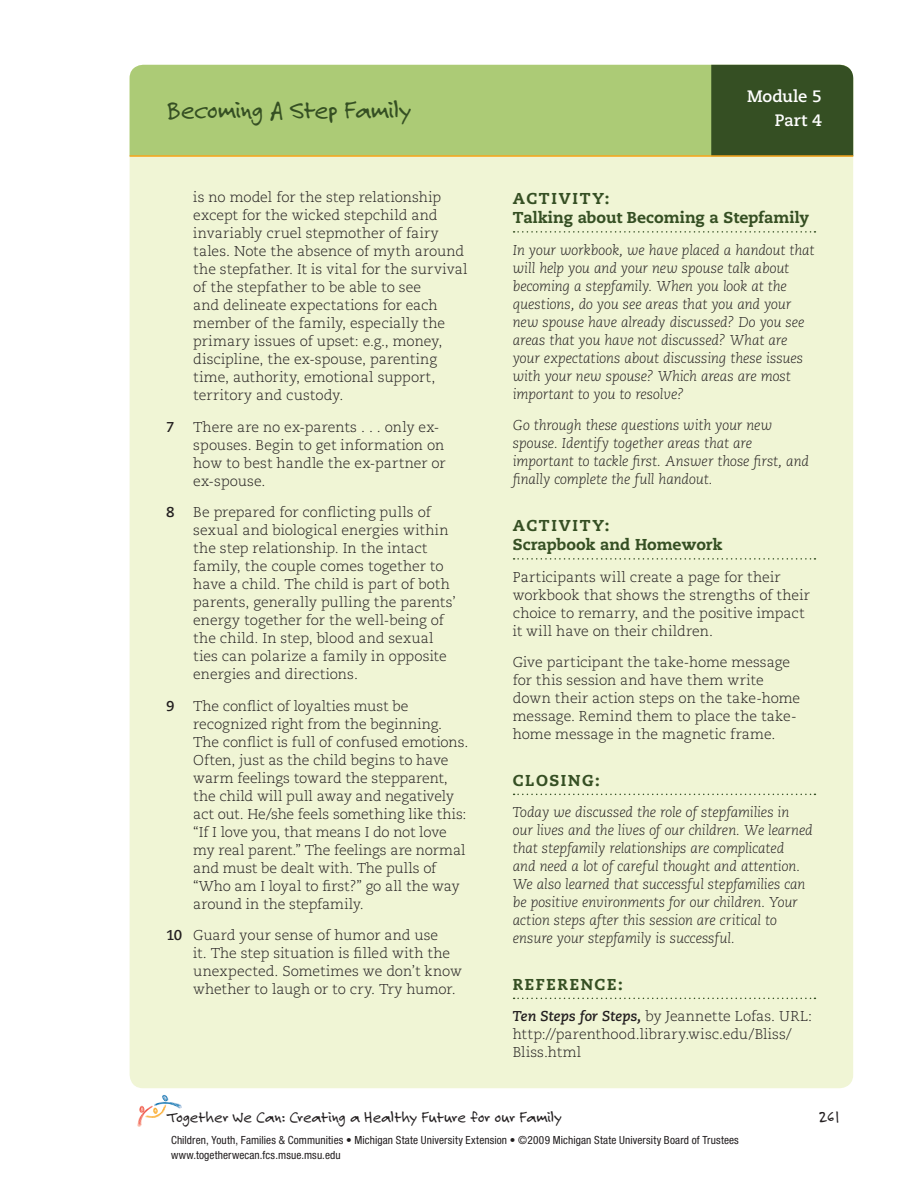
<style>
.page{position:relative;width:918px;height:1188px;background:#fff}
.page>*{position:absolute;margin:0;border:0;box-sizing:border-box;transform-origin:0 0}
.t1{font:27px "Felt Tip Roman";letter-spacing:-.02em;color:#354f23}
.t2{font:16.5px "Felt Tip Roman";letter-spacing:-.005em;color:#231f20}
.t3{font:700 16.5px "Caecilia LT Std";letter-spacing:-.005em;color:#fff}
.Lesson_Titles{font:800 15.75px/19.5px "Caecilia LT Std";letter-spacing:.11em;color:#354f23}
.Body_Copy{font:300 14.25px/18px "Caecilia LT Std";color:#231f20}
.Scripted{font:italic 300 14.25px/18px "Caecilia LT Std";letter-spacing:-.01em;color:#231f20}
.Body_Copy-2{font:700 14.25px "Caecilia LT Std";color:#231f20}
.Handout_Body_Copy{font:condensed 11.25px "Helvetica Neue LT Std";letter-spacing:.01em;color:#231f20}
.s1{font-weight:700}
.s2{font-weight:700;font-style:italic}
</style>
<div class="page">
<div style="left:130px;top:65px;width:723px;height:1023px;background:#f0f5d5;border-radius:14px"></div>
<svg style="left:137px;top:1095px;width:45px;height:32px"></svg>
<div style="left:130px;top:65px;width:581px;height:90px;background:#accb76"></div>
<div style="left:711px;top:65px;width:142px;height:90px;background:#354f23"></div>
<hr style="left:130px;top:155px;width:723px;height:2px;background:#f9a51b">
<svg style="left:514px;top:231px;width:301px;height:2px"></svg>
<svg style="left:514px;top:558px;width:301px;height:2px"></svg>
<svg style="left:514px;top:794px;width:301px;height:1px"></svg>
<svg style="left:514px;top:998px;width:301px;height:1px"></svg>
<p class="t1" style="left:166px;top:94px;width:247px">Becoming A Step Family</p>
<p class="Body_Copy" style="left:193px;top:189px;width:276px">is no model for the step relationship except for the wicked stepchild and invariably cruel stepmother of fairy tales. Note the absence of myth around the stepfather. It is vital for the survival of the stepfather to be able to see<br>and delineate expectations for each member of the family, especially the primary issues of upset: e.g., money, discipline, the ex-spouse, parenting time, authority, emotional support, territory and custody.</p>
<p class="Body_Copy-2" style="left:166px;top:418px;width:10px">7</p>
<p class="Body_Copy" style="left:193px;top:418px;width:254px">There are no ex-parents . . . only ex&shy;spouses. Begin to get information on how to best handle the ex-partner or ex-spouse.</p>
<p class="Body_Copy-2" style="left:166px;top:504px;width:10px">8</p>
<p class="Body_Copy" style="left:193px;top:504px;width:264px">Be prepared for conflicting pulls of sexual and biological energies within the step relationship. In the intact family, the couple comes together to have a child. The child is part of both parents, generally pulling the parents’ energy together for the well-being of the child. In step, blood and sexual ties can polarize a family in opposite energies and directions.</p>
<p class="Body_Copy-2" style="left:166px;top:697px;width:10px">9</p>
<p class="Body_Copy" style="left:193px;top:697px;width:277px">The conflict of loyalties must be recognized right from the beginning.<br>The conflict is full of confused emotions.<br>Often, just as the child begins to have warm feelings toward the stepparent, the child will pull away and negatively act out. He/she feels something like this: “If I love you, that means I do not love my real parent.” The feelings are normal and must be dealt with. The pulls of “Who am I loyal to first?” go all the way around in the stepfamily.</p>
<p class="Body_Copy" style="left:193px;top:927px;width:270px;text-indent:-27px"><span class="s1">10</span> Guard your sense of humor and use<br>it. The step situation is filled with the unexpected. Sometimes we don’t know whether to laugh or to cry. Try humor.</p>
<p class="t3" style="left:747px;top:87px;width:77px">Module 5</p>
<p class="t3" style="left:775px;top:111px;width:49px">Part 4</p>
<p class="Lesson_Titles" style="left:513px;top:188px;width:298px">Activity:<br>Talking about Becoming a Stepfamily</p>
<p class="Scripted" style="left:513px;top:241px;width:303px">In your workbook, we have placed a handout that will help you and your new spouse talk about becoming a stepfamily. When you look at the questions, do you see areas that you and your new spouse have already discussed? Do you see areas that you have not discussed? What are your expectations about discussing these issues with your new spouse? Which areas are most important to you to resolve?</p>
<p class="Scripted" style="left:513px;top:416px;width:298px">Go through these questions with your new spouse. Identify together areas that are important to tackle first. Answer those first, and finally complete the full handout.</p>
<p class="Lesson_Titles" style="left:513px;top:515px;width:211px">Activity:<br>Scrapbook and Homework</p>
<p class="Body_Copy" style="left:513px;top:568px;width:299px">Participants will create a page for their workbook that shows the strengths of their choice to remarry, and the positive impact it will have on their children.</p>
<p class="Body_Copy" style="left:513px;top:653px;width:289px">Give participant the take-home message for this session and have them write down their action steps on the take-home message. Remind them to place the take&shy;home message in the magnetic frame.</p>
<p class="Lesson_Titles" style="left:513px;top:770px;width:88px">Closing:</p>
<p class="Scripted" style="left:513px;top:803px;width:302px">Today we discussed the role of stepfamilies in our lives and the lives of our children. We learned that stepfamily relationships are complicated<br>and need a lot of careful thought and attention.<br>We also learned that successful stepfamilies can be positive environments for our children. Your action steps after this session are critical to ensure your stepfamily is successful.</p>
<p class="Lesson_Titles" style="left:513px;top:974px;width:111px">Reference:</p>
<p class="Body_Copy" style="left:513px;top:1007px;width:301px"><span class="s2">Ten Steps for Steps,</span> by Jeannette Lofas. URL: http://parenthood.library.wisc.edu/Bliss/<br>Bliss.html</p>
<p class="t2" style="left:167px;top:1107px;width:396px">Together We Can: Creating a Healthy Future for our Family</p>
<p class="t2" style="left:820px;top:1107px;width:23px">261</p>
<p class="Handout_Body_Copy" style="left:171px;top:1133px;width:569px">Children, Youth, Families &amp; Communities • Michigan State University Extension • ©2009 Michigan State University Board of Trustees</p>
<p class="Handout_Body_Copy" style="left:171px;top:1148px;width:171px">www.togetherwecan.fcs.msue.msu.edu</p>
</div>
